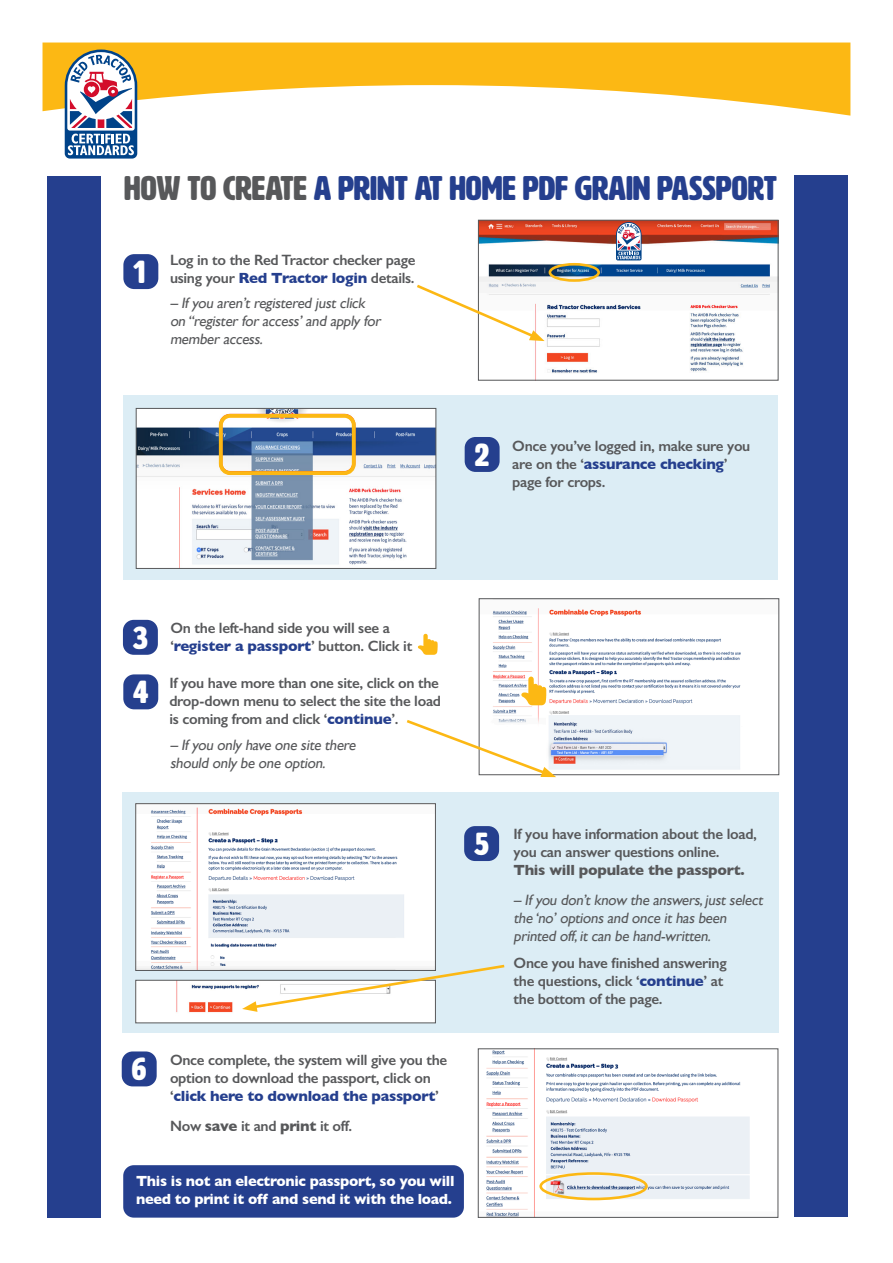
<style>
.page{position:relative;width:893px;height:1263px;background:#fff}
.page>*{position:absolute;margin:0;border:0;box-sizing:border-box;transform-origin:0 0}
.t1{font:33.75px "HWT Artz";color:#253f8e}
.t2{font:31.5px "HWT Artz";color:#fff}
.News_updates_blue{font:600 15px/18px "Gill Sans";letter-spacing:-.02em;color:#57585a}
.News_updates_blue-2{font:italic 15px/18px "Gill Sans";letter-spacing:-.025em;color:#57585a}
.News_updates_blue-3{font:700 15px/18px "Gill Sans";letter-spacing:-.02em;color:#fff}
.News_updates_blue-4{font:700 15px "Gill Sans";letter-spacing:-.02em;color:#57585a}
.s1{color:#57585a}
.s2{font-weight:700;color:#253f8e}
.s3{font-weight:700}
</style>
<div class="page">
<div style="left:47px;top:177px;width:54px;height:1041px;background:#253f8e"></div>
<div style="left:794px;top:175px;width:54px;height:1042px;background:#253f8e"></div>
<svg style="left:43px;top:43px;width:807px;height:73px;fill:#fcb814"></svg>
<svg style="left:65px;top:50px;width:72px;height:109px"></svg>
<div style="left:122px;top:792px;width:657px;height:240px;background:#dcedf5"></div>
<div style="left:123px;top:395px;width:655px;height:184px;background:#dcedf5"></div>
<div style="left:123px;top:254px;width:35px;height:35px;background:#253f8e;border-radius:11px"></div>
<div style="left:465px;top:437px;width:35px;height:35px;background:#253f8e;border-radius:11px"></div>
<div style="left:123px;top:620px;width:35px;height:35px;background:#253f8e;border-radius:11px"></div>
<img style="left:418px;top:633px;width:20px;height:22px">
<div style="left:123px;top:674px;width:35px;height:35px;background:#253f8e;border-radius:11px"></div>
<div style="left:464px;top:826px;width:35px;height:35px;background:#253f8e;border-radius:11px"></div>
<div style="left:122px;top:1051px;width:35px;height:35px;background:#253f8e;border-radius:11px"></div>
<div style="left:123px;top:1165px;width:341px;height:52px;background:#253f8e;border-radius:11px"></div>
<img style="left:138px;top:410px;width:296px;height:157px">
<div style="left:136px;top:408px;width:300px;height:161px;border:1px solid #57585a"></div>
<div style="left:219px;top:414px;width:137px;height:61px;border:4px solid #fcb814;border-radius:9px"></div>
<img style="left:480px;top:222px;width:296px;height:156px">
<div style="left:478px;top:220px;width:300px;height:160px;border:1px solid #57585a"></div>
<div style="left:549px;top:263px;width:51px;height:19px;border:3px solid #fcb814;border-radius:50%"></div>
<svg style="left:417px;top:282px;width:128px;height:59px"></svg>
<img style="left:492px;top:608px;width:249px;height:110px">
<div style="left:479px;top:598px;width:300px;height:177px;border:1px solid #57585a"></div>
<img style="left:519px;top:671px;width:29px;height:35px">
<img style="left:546px;top:716px;width:194px;height:54px">
<svg style="left:406px;top:718px;width:150px;height:59px"></svg>
<img style="left:486px;top:1050px;width:264px;height:166px">
<div style="left:478px;top:1048px;width:300px;height:170px;border:1px solid #57585a"></div>
<div style="left:539px;top:1172px;width:109px;height:28px;border:3px solid #fcb814;border-radius:50%"></div>
<img style="left:137px;top:805px;width:297px;height:164px">
<div style="left:135px;top:803px;width:301px;height:168px;border:1px solid #57585a"></div>
<img style="left:137px;top:982px;width:297px;height:39px">
<div style="left:135px;top:980px;width:301px;height:43px;border:1px solid #57585a"></div>
<svg style="left:242px;top:963px;width:263px;height:49px"></svg>
<svg style="left:616px;top:222px;width:26px;height:38px"></svg>
<p class="t1" style="left:124px;top:170px;width:654px"><span class="s1">HOW TO CREATE</span> A PRINT AT HOME PDF GRAIN PASSPORT</p>
<p class="t2" style="left:133px;top:255px;width:13px">1</p>
<p class="News_updates_blue" style="left:170px;top:251px;width:247px">Log in to the Red Tractor checker page using your <span class="s2">Red Tractor login</span> details.</p>
<p class="News_updates_blue-2" style="left:170px;top:294px;width:215px">– If you aren’tregistered justclick on ‘‘registerforaccess’and apply for memberaccess.</p>
<p class="t2" style="left:475px;top:438px;width:16px">2</p>
<p class="News_updates_blue" style="left:512px;top:436px;width:240px">Once you’ve logged in, make sure you are on the ‘<span class="s2">assurance checking</span>’ page for crops.</p>
<p class="t2" style="left:133px;top:621px;width:17px">3</p>
<p class="News_updates_blue" style="left:170px;top:619px;width:243px">On the left-hand side you will see a ‘<span class="s2">register a passport</span>’ button. Click it</p>
<p class="t2" style="left:133px;top:675px;width:17px">4</p>
<p class="News_updates_blue" style="left:169px;top:674px;width:273px">If you have more than one site, click on the drop-down menu to select the site the load is coming from and click ‘<span class="s2">continue</span>’.</p>
<p class="News_updates_blue-2" style="left:170px;top:735px;width:190px">– If you only have one site there should only be one option.</p>
<p class="t2" style="left:132px;top:1052px;width:16px">6</p>
<p class="News_updates_blue" style="left:170px;top:1050px;width:279px">Once complete, the system will give you the option to download the passport, click on ‘<span class="s2">click here to download the passport</span>’</p>
<p class="News_updates_blue" style="left:170px;top:1116px;width:184px">Now <span class="s3">save</span> it and <span class="s3">print</span> it off.</p>
<p class="News_updates_blue-3" style="left:136px;top:1172px;width:320px">This is not an electronic passport, so you will need to print it off and send it with the load.</p>
<p class="t2" style="left:474px;top:827px;width:16px">5</p>
<p class="News_updates_blue" style="left:513px;top:825px;width:245px">If you have information about the load, you can answer questions online.</p>
<p class="News_updates_blue-4" style="left:513px;top:858px;width:233px">This will populate the passport.</p>
<p class="News_updates_blue-2" style="left:513px;top:891px;width:253px">– If you don’tknow the answers,justselect the ‘no’optionsand once ithasbeen printed off,itcan be hand-written.</p>
<p class="News_updates_blue" style="left:514px;top:953px;width:215px">Once you have finished answering the questions, click ‘<span class="s2">continue</span>’ at the bottom of the page.</p>
</div>
